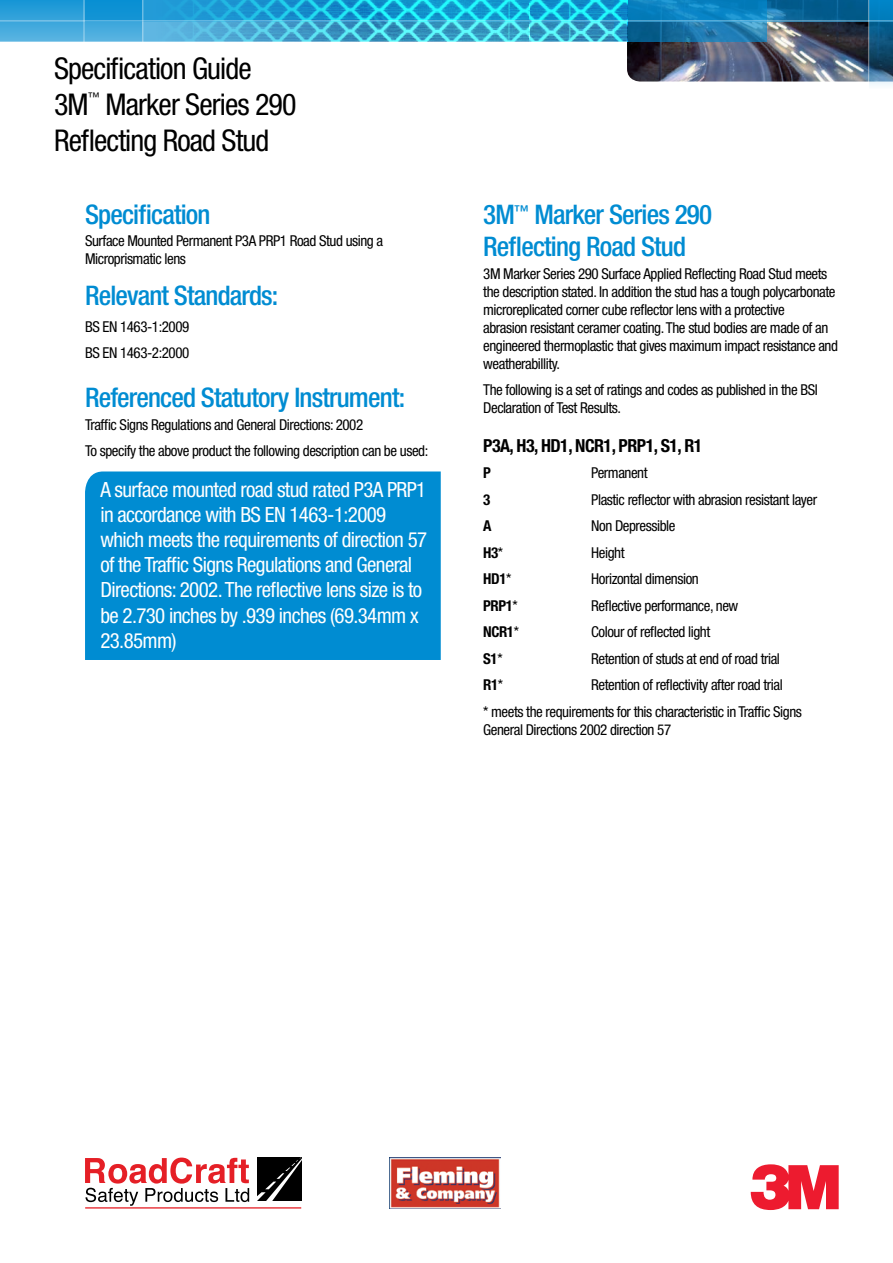
<style>
.page{position:relative;width:893px;height:1263px;background:#fff}
.page>*{position:absolute;margin:0;border:0;box-sizing:border-box;transform-origin:0 0}
.t1{font:61.5px "Logo 3 Mv 3 tt";color:#ed1b2f}
.t2{font:condensed 30px/36px "Helvetica Neue";letter-spacing:-.03em;color:#000}
.t3{font:500 condensed 27px/32.4px "Helvetica Neue";letter-spacing:-.03em;color:#008cd2}
.t4{font:condensed 21px/25.2px "Helvetica Neue";letter-spacing:-.03em;color:#fff}
.t5{font:700 condensed 18px "Helvetica Neue";letter-spacing:-.03em;color:#000}
.t6{font:condensed 15px/18px "Helvetica Neue";letter-spacing:-.03em;color:#000}
.t7{font:700 condensed 15px "Helvetica Neue";letter-spacing:-.03em;color:#000}
.t8{font:condensed 12px "Helvetica Neue";color:#000}
.s1{font-weight:400}
</style>
<div class="page">
<svg style="left:767px;top:22px;width:101px;height:20px;background:#4f5058"></svg>
<svg style="left:0;top:0;width:767px;height:42px;background:#3395c8"></svg>
<svg style="left:85px;top:0;width:783px;height:21px;background:#0f7db7"></svg>
<img style="left:154px;top:0;width:473px;height:42px">
<img style="left:627px;top:42px;width:241px;height:40px">
<hr style="left:84px;top:0;width:1px;height:48px;background:#fff">
<hr style="left:142px;top:0;width:1px;height:48px;background:#fff">
<svg style="left:869px;top:0;width:24px;height:86px;background:#206a94"></svg>
<hr style="left:0;top:21px;width:893px;height:1px;background:#fff">
<div style="left:85px;top:471px;width:356px;height:189px;background:#008cd2"></div>
<img style="left:390px;top:1157px;width:110px;height:52px">
<svg style="left:85px;top:1157px;width:164px;height:49px"></svg>
<hr style="left:85px;top:1207px;width:216px;height:1px;background:#e51f26">
<svg style="left:257px;top:1157px;width:45px;height:44px;background:#1d1d1d"></svg>
<h2 class="t2" style="left:54px;top:50px;width:199px">Specification Guide<br>3M</h2>
<p class="t8" style="left:88px;top:90px;width:13px">™</p>
<h2 class="t2" style="left:54px;top:86px;width:244px;text-indent:52px">Marker Series 290<br>Reflecting Road Stud</h2>
<h3 class="t3" style="left:85px;top:198px;width:127px">Specification</h3>
<p class="t6" style="left:85px;top:232px;width:300px">Surface Mounted Permanent P3A PRP1 Road Stud using a<br>Microprismatic lens</p>
<h3 class="t3" style="left:85px;top:279px;width:195px">Relevant Standards:</h3>
<p class="t6" style="left:85px;top:313px;width:106px;line-height:26.5px">BS EN 1463-1:2009<br>BS EN 1463-2:2000</p>
<h3 class="t3" style="left:85px;top:381px;width:322px">Referenced Statutory Instrument:</h3>
<p class="t6" style="left:85px;top:411px;width:345px;line-height:26.5px">Traffic Signs Regulations and General Directions: 2002<br>To specify the above product the following description can be used:</p>
<p class="t4" style="left:100px;top:476px;width:328px">A surface mounted road stud rated P3A PRP1 in accordance with BS EN 1463-1:2009 which meets the requirements of direction 57 of the Traffic Signs Regulations and General Directions: 2002. The reflective lens size is to be 2.730 inches by .939 inches (69.34mm x 23.85mm)</p>
<h3 class="t3" style="left:483px;top:198px;width:230px">3M<sup>™</sup> Marker Series 290<br>Reflecting Road Stud</h3>
<p class="t6" style="left:483px;top:264px;width:356px">3M Marker Series 290 Surface Applied Reflecting Road Stud meets the description stated. In addition the stud has a tough polycarbonate microreplicated corner cube reflector lens with a protective<br>abrasion resistant ceramer coating. The stud bodies are made of an engineered thermoplastic that gives maximum impact resistance and weatherabillity.</p>
<p class="t6" style="left:483px;top:381px;width:336px">The following is a set of ratings and codes as published in the BSI<br>Declaration of Test Results.</p>
<p class="t5" style="left:483px;top:434px;width:221px">P3A, H3, HD1, NCR1, PRP1, S1, R1</p>
<p class="t7" style="left:483px;top:464px;width:9px">P</p>
<p class="t6" style="left:591px;top:464px;width:58px">Permanent</p>
<p class="t7" style="left:483px;top:490px;width:9px">3</p>
<p class="t6" style="left:591px;top:490px;width:227px">Plastic reflector with abrasion resistant layer</p>
<p class="t7" style="left:483px;top:517px;width:10px">A</p>
<p class="t6" style="left:591px;top:517px;width:86px">Non Depressible</p>
<p class="t7" style="left:483px;top:543px;width:21px">H3<span class="s1">*</span></p>
<p class="t6" style="left:591px;top:543px;width:35px">Height</p>
<p class="t7" style="left:483px;top:570px;width:30px">HD1<span class="s1">*</span></p>
<p class="t6" style="left:591px;top:570px;width:109px">Horizontal dimension</p>
<p class="t7" style="left:483px;top:596px;width:36px">PRP1<span class="s1">*</span></p>
<p class="t6" style="left:591px;top:596px;width:148px">Reflective performance, new</p>
<p class="t7" style="left:483px;top:623px;width:37px">NCR1<span class="s1">*</span></p>
<p class="t6" style="left:591px;top:623px;width:121px">Colour of reflected light</p>
<p class="t7" style="left:483px;top:649px;width:21px">S1<span class="s1">*</span></p>
<p class="t6" style="left:591px;top:649px;width:190px">Retention of studs at end of road trial</p>
<p class="t7" style="left:483px;top:676px;width:21px">R1<span class="s1">*</span></p>
<p class="t6" style="left:483px;top:671px;width:320px;line-height:26.5px;text-indent:108px">Retention of reflectivity after road trial<br>* meets the requirements for this characteristic in Traffic Signs</p>
<p class="t6" style="left:483px;top:720px;width:189px">General Directions 2002 direction 57</p>
<h1 class="t1" style="left:750px;top:1152px;width:91px">3</h1>
</div>
